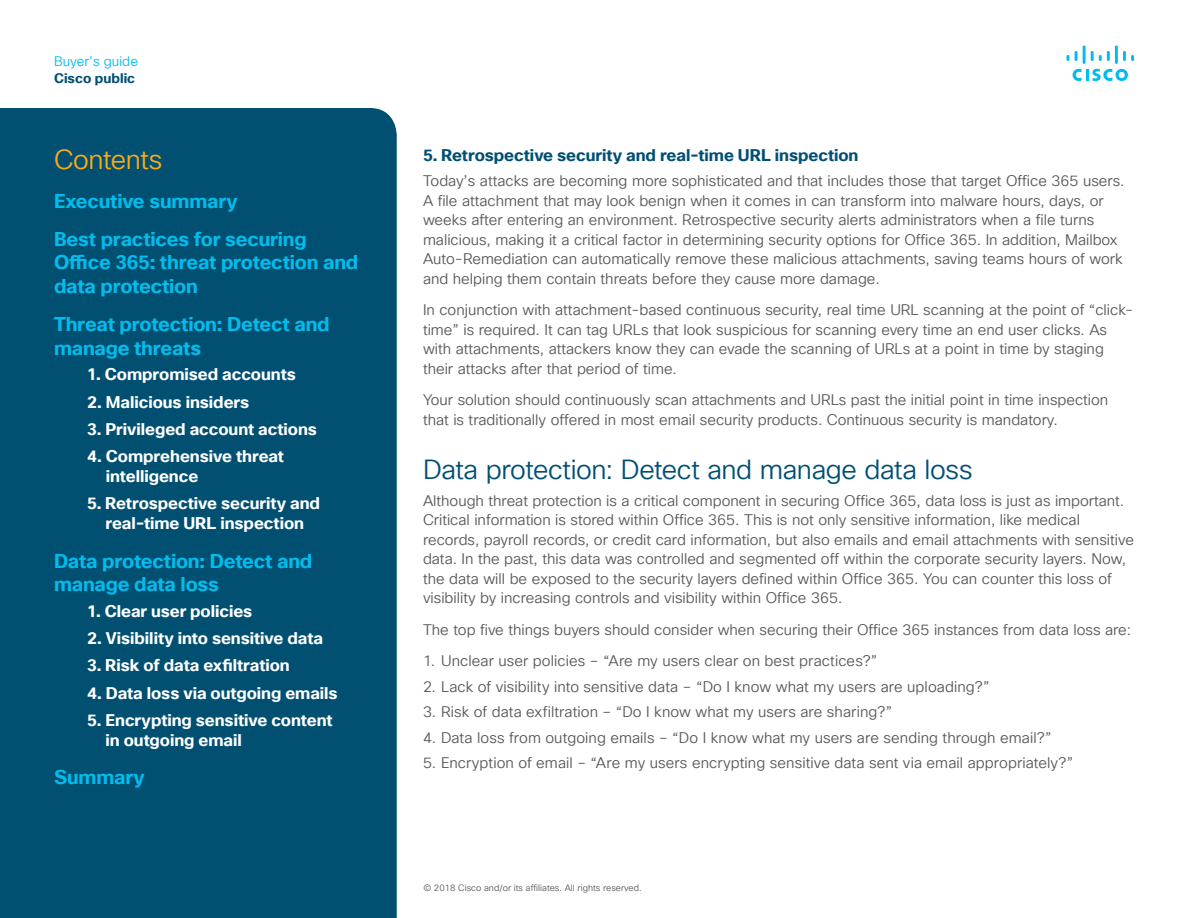
<style>
.page{position:relative;width:1188px;height:918px;background:#fff}
.page>*{position:absolute;margin:0;border:0;box-sizing:border-box;transform-origin:0 0}
.Subhead2_Indigo{font:27px "Cisco Sans TT Light";letter-spacing:-.015em;color:#005073}
.Subhead2_Orange{font:27px "Cisco Sans TT Light";letter-spacing:-.02em;color:#faab1a}
.Subhead3_Green{font:700 19.5px/23.4px "Cisco Sans TT";letter-spacing:-.01em;color:#01bcec}
.Subhead3_Indigo{font:700 16.5px/19.8px "Cisco Sans TT";letter-spacing:-.005em;color:#fff}
.Subhead3_Indigo-2{font:700 16.5px "Cisco Sans TT";color:#005073}
.Body{font:15px/19.5px "Cisco Sans TT Light";color:#57585a}
.t1{font:13.5px "Cisco Sans TT Light";color:#01bcec}
.t2{font:700 13.5px "Cisco Sans TT";color:#005073}
.t3{font:9px "Cisco Sans TT Light";color:#57585a}
</style>
<div class="page">
<svg style="left:1073px;top:69px;width:55px;height:12px"></svg>
<svg style="left:1067px;top:55px;width:2px;height:6px"></svg>
<svg style="left:1075px;top:51px;width:3px;height:10px"></svg>
<hr style="left:1083px;top:45px;width:3px;height:19px;background:#01bcec">
<svg style="left:1091px;top:51px;width:19px;height:10px"></svg>
<hr style="left:1115px;top:45px;width:3px;height:19px;background:#01bcec">
<svg style="left:1123px;top:51px;width:11px;height:10px"></svg>
<div style="left:0;top:108px;width:397px;height:810px;background:#015072"></div>
<p class="t1" style="left:54px;top:53px;width:86px">Buyer’s guide</p>
<p class="t2" style="left:54px;top:69px;width:83px">Cisco public</p>
<p class="Subhead2_Orange" style="left:54px;top:142px;width:110px">Contents</p>
<p class="Subhead3_Green" style="left:54px;top:190px;width:185px">Executive summary</p>
<p class="Subhead3_Green" style="left:54px;top:228px;width:306px">Best practices for securing<br>Office 365: threat protection and data protection</p>
<p class="Subhead3_Green" style="left:54px;top:313px;width:277px">Threat protection: Detect and manage threats</p>
<p class="Subhead3_Indigo" style="left:87px;top:365px;width:211px">1. Compromised accounts</p>
<p class="Subhead3_Indigo" style="left:87px;top:392px;width:164px">2. Malicious insiders</p>
<p class="Subhead3_Indigo" style="left:87px;top:420px;width:232px">3. Privileged account actions</p>
<p class="Subhead3_Indigo" style="left:106px;top:447px;width:180px;text-indent:-19px">4. Comprehensive threat intelligence</p>
<p class="Subhead3_Indigo" style="left:87px;top:494px;width:235px;text-align:center">5. Retrospective security and real-time URL inspection</p>
<p class="Subhead3_Green" style="left:54px;top:550px;width:260px">Data protection: Detect and manage data loss</p>
<p class="Subhead3_Indigo" style="left:87px;top:602px;width:167px">1. Clear user policies</p>
<p class="Subhead3_Indigo" style="left:87px;top:629px;width:238px">2. Visibility into sensitive data</p>
<p class="Subhead3_Indigo" style="left:87px;top:656px;width:204px">3. Risk of data exfiltration</p>
<p class="Subhead3_Indigo" style="left:87px;top:683px;width:252px">4. Data loss via outgoing emails</p>
<p class="Subhead3_Indigo" style="left:106px;top:711px;width:229px;text-indent:-19px">5. Encrypting sensitive content in outgoing email</p>
<p class="Subhead3_Green" style="left:54px;top:766px;width:92px">Summary</p>
<p class="Subhead3_Indigo-2" style="left:423px;top:144px;width:437px">5. Retrospective security and real-time URL inspection</p>
<p class="Body" style="left:423px;top:172px;width:703px">Today’s attacks are becoming more sophisticated and that includes those that target Office 365 users.<br>A file attachment that may look benign when it comes in can transform into malware hours, days, or weeks after entering an environment. Retrospective security alerts administrators when a file turns malicious, making it a critical factor in determining security options for Office 365. In addition, Mailbox Auto-Remediation can automatically remove these malicious attachments, saving teams hours of work and helping them contain threats before they cause more damage.</p>
<p class="Body" style="left:423px;top:301px;width:712px">In conjunction with attachment-based continuous security, real time URL scanning at the point of “click&shy;time” is required. It can tag URLs that look suspicious for scanning every time an end user clicks. As with attachments, attackers know they can evade the scanning of URLs at a point in time by staging their attacks after that period of time.</p>
<p class="Body" style="left:423px;top:391px;width:687px">Your solution should continuously scan attachments and URLs past the initial point in time inspection that is traditionally offered in most email security products. Continuous security is mandatory.</p>
<p class="Subhead2_Indigo" style="left:423px;top:452px;width:551px">Data protection: Detect and manage data loss</p>
<p class="Body" style="left:423px;top:491px;width:713px">Although threat protection is a critical component in securing Office 365, data loss is just as important.<br>Critical information is stored within Office 365. This is not only sensitive information, like medical records, payroll records, or credit card information, but also emails and email attachments with sensitive data. In the past, this data was controlled and segmented off within the corporate security layers. Now, the data will be exposed to the security layers defined within Office 365. You can counter this loss of visibility by increasing controls and visibility within Office 365.</p>
<p class="Body" style="left:423px;top:620px;width:710px">The top five things buyers should consider when securing their Office 365 instances from data loss are:</p>
<p class="Body" style="left:423px;top:652px;width:456px">1. Unclear user policies – “Are my users clear on best practices?”</p>
<p class="Body" style="left:423px;top:677px;width:568px">2. Lack of visibility into sensitive data – “Do I know what my users are uploading?”</p>
<p class="Body" style="left:423px;top:703px;width:471px">3. Risk of data exfiltration – “Do I know what my users are sharing?”</p>
<p class="Body" style="left:423px;top:728px;width:630px">4. Data loss from outgoing emails – “Do I know what my users are sending through email?”</p>
<p class="Body" style="left:423px;top:754px;width:652px">5. Encryption of email – “Are my users encrypting sensitive data sent via email appropriately?”</p>
<p class="t3" style="left:423px;top:882px;width:220px">© 2018 Cisco and/or its affiliates. All rights reserved.</p>
</div>
